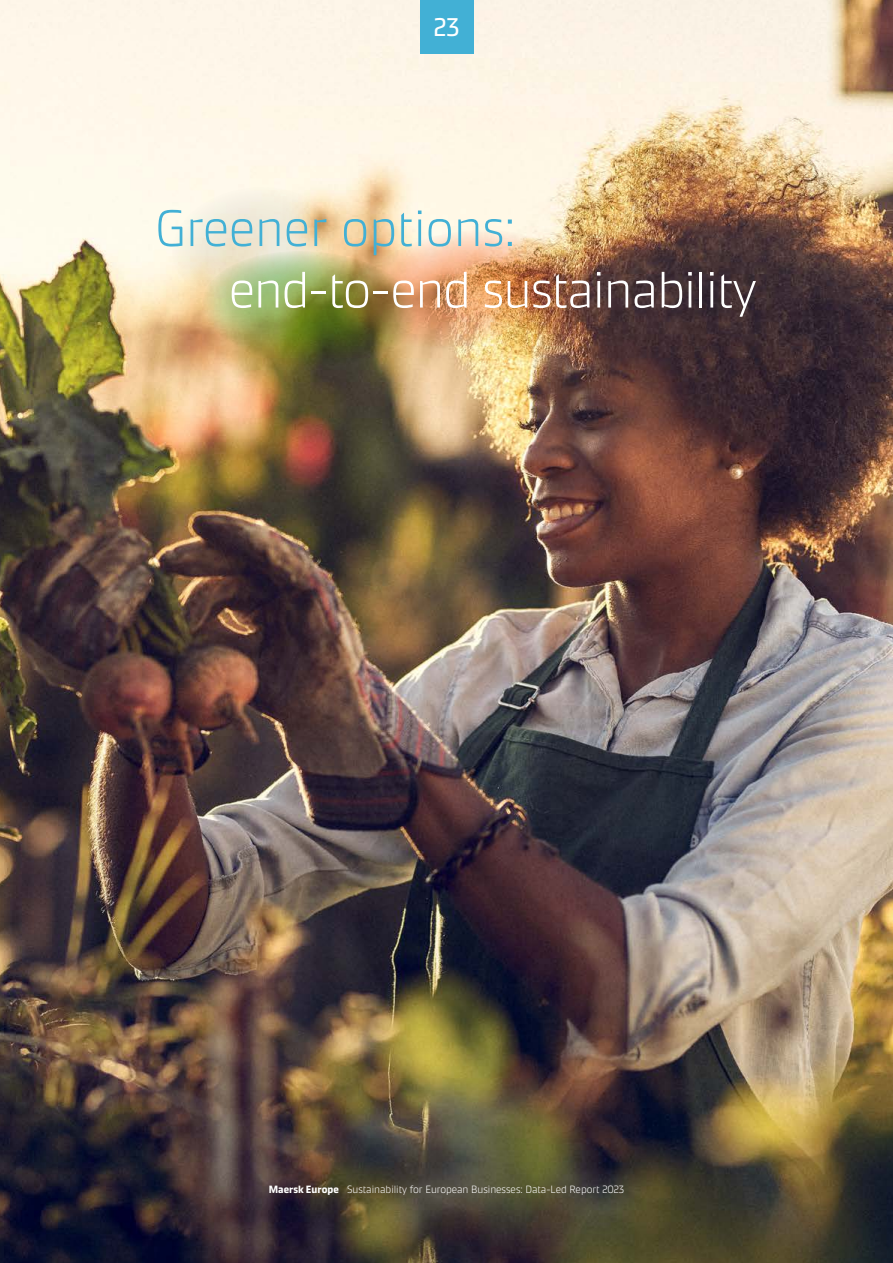
<style>
.page{position:relative;width:893px;height:1263px;background:#fff}
.page>*{position:absolute;margin:0;border:0;box-sizing:border-box;transform-origin:0 0}
.t1{font:300 51px "Maersk Headline";letter-spacing:-.02em;color:#fff}
.t2{font:300 51px "Maersk Headline";color:#42b0d5}
.t3{font:25.5px "Maersk Headline";color:#fff}
.t4{font:300 10.5px "Maersk Headline";color:#fff}
.s1{font-weight:700}
</style>
<div class="page">
<img style="left:0;top:0;width:893px;height:1263px">
<div style="left:420px;top:0;width:53px;height:53px;background:#42b0d5"></div>
<img style="left:166px;top:180px;width:406px;height:190px">
<h2 class="t3" style="left:434px;top:7px;width:27px">23</h2>
<h1 class="t2" style="left:155px;top:188px;width:361px">Greener options:</h1>
<h1 class="t1" style="left:229px;top:250px;width:529px">end-to-end sustainability</h1>
<p class="t4" style="left:269px;top:1181px;width:357px"><span class="s1">Maersk Europe</span> Sustainability for European Businesses: Data-Led Report 2023</p>
</div>
